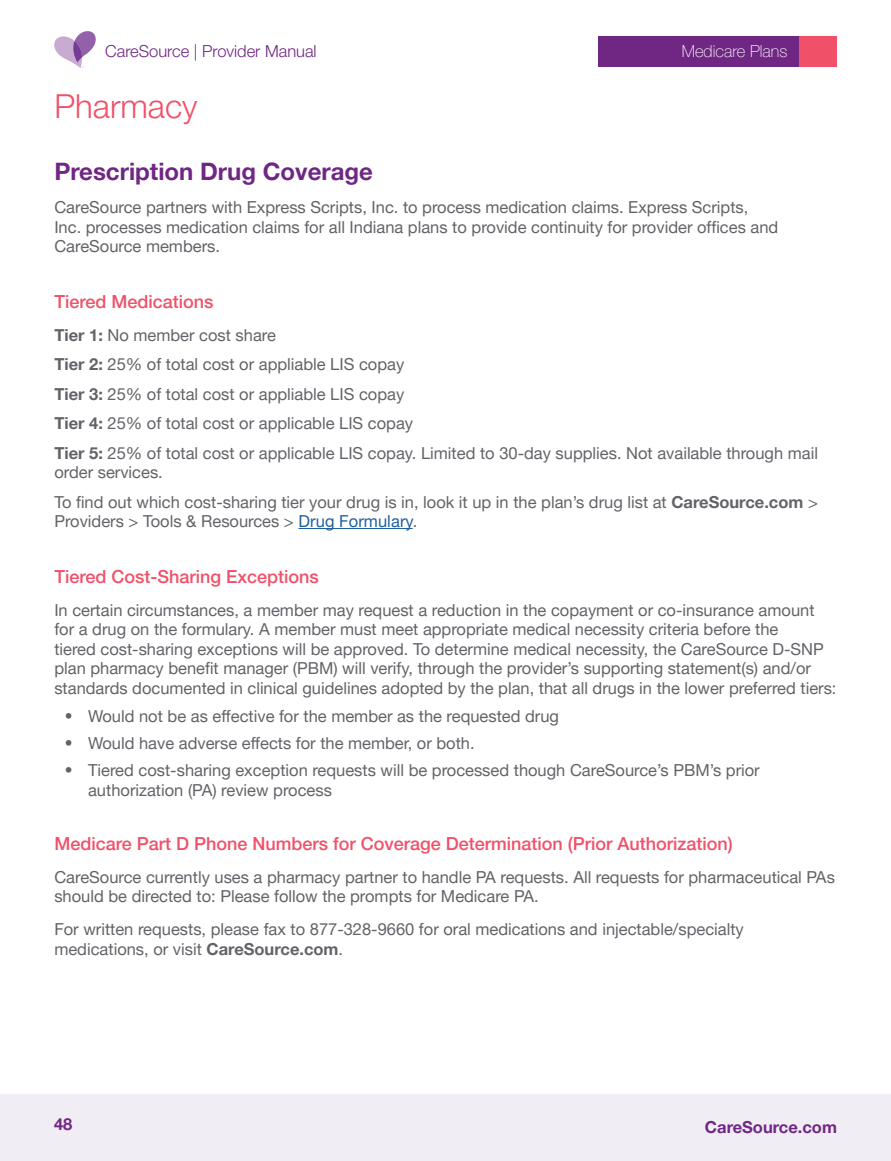
<style>
.page{position:relative;width:891px;height:1161px;background:#fff}
.page>*{position:absolute;margin:0;border:0;box-sizing:border-box;transform-origin:0 0}
.t1{font:300 33px "Helvetica Neue LT Pro";color:#f05169}
.t2{font:700 24px "Helvetica Neue LT Pro";color:#702784}
.t3{font:500 18px "Helvetica Neue LT Pro";color:#f05169}
.t4{font:16.5px/19.5px "Helvetica Neue LT Pro";color:#626368}
.t5{font:300 16.5px "Helvetica Neue LT Pro";color:#702784}
.t6{font:700 16.5px "Helvetica Neue LT Pro";color:#702784}
.t7{font:100 16.5px "Helvetica Neue LT Pro";color:#fff}
.s1{font-weight:700}
.s2{color:#215e9e}
.s3{font-family:"Helvetica";font-weight:700;font-size:25.5px}
</style>
<div class="page">
<div style="left:0;top:1094px;width:891px;height:67px;background:#f1edf5"></div>
<svg style="left:54px;top:31px;width:42px;height:37px"></svg>
<div style="left:598px;top:36px;width:238px;height:31px;background:#702784"></div>
<div style="left:799px;top:36px;width:37px;height:31px;background:#f05169"></div>
<hr style="left:298px;top:528px;width:115px;height:1px;background:#215e9e">
<p class="t5" style="left:105px;top:41px;width:213px">CareSource | Provider Manual</p>
<p class="t7" style="left:682px;top:42px;width:107px">Medicare Plans</p>
<h1 class="t1" style="left:54px;top:86px;width:145px">Pharmacy</h1>
<h2 class="t2" style="left:54px;top:157px;width:320px">Prescription Drug Coverage</h2>
<p class="t4" style="left:54px;top:197px;width:725px">CareSource partners with Express Scripts, Inc. to process medication claims. Express Scripts,<br>Inc. processes medication claims for all Indiana plans to provide continuity for provider offices and<br>CareSource members.</p>
<p class="t3" style="left:54px;top:291px;width:161px">Tiered Medications</p>
<p class="t4" style="left:54px;top:320px;width:765px;line-height:29.5px"><span class="s1">Tier 1:</span> No member cost share<br><span class="s1">Tier 2:</span> 25% of total cost or appliable LIS copay<br><span class="s1">Tier 3:</span> 25% of total cost or appliable LIS copay<br><span class="s1">Tier 4:</span> 25% of total cost or applicable LIS copay<br><span class="s1">Tier 5:</span> 25% of total cost or applicable LIS copay. Limited to 30-day supplies. Not available through mail</p>
<p class="t4" style="left:54px;top:457px;width:765px;line-height:29.5px">order services.<br>To find out which cost-sharing tier your drug is in, look it up in the plan’s drug list at <span class="s1">CareSource.com</span> &gt;</p>
<p class="t4" style="left:54px;top:511px;width:364px">Providers &gt; Tools &amp; Resources &gt; <span class="s2">Drug Formulary</span>.</p>
<p class="t3" style="left:54px;top:566px;width:266px">Tiered Cost-Sharing Exceptions</p>
<p class="t4" style="left:54px;top:600px;width:784px">In certain circumstances, a member may request a reduction in the copayment or co-insurance amount for a drug on the formulary. A member must meet appropriate medical necessity criteria before the<br>tiered cost-sharing exceptions will be approved. To determine medical necessity, the CareSource D-SNP plan pharmacy benefit manager (PBM) will verify, through the provider’s supporting statement(s) and/or standards documented in clinical guidelines adopted by the plan, that all drugs in the lower preferred tiers:</p>
<p class="t4" style="left:64px;top:706px;width:496px"><span class="s3">•</span> Would not be as effective for the member as the requested drug</p>
<p class="t4" style="left:64px;top:733px;width:412px"><span class="s3">•</span> Would have adverse effects for the member, or both.</p>
<p class="t4" style="left:88px;top:760px;width:673px;text-indent:-24px"><span class="s3">•</span> Tiered cost-sharing exception requests will be processed though CareSource’s PBM’s prior authorization (PA) review process</p>
<p class="t3" style="left:54px;top:833px;width:680px">Medicare Part D Phone Numbers for Coverage Determination (Prior Authorization)</p>
<p class="t4" style="left:54px;top:867px;width:782px">CareSource currently uses a pharmacy partner to handle PA requests. All requests for pharmaceutical PAs should be directed to: Please follow the prompts for Medicare PA.</p>
<p class="t4" style="left:54px;top:919px;width:691px">For written requests, please fax to 877-328-9660 for oral medications and injectable/specialty medications, or visit <span class="s1">CareSource.com</span>.</p>
<p class="t6" style="left:54px;top:1114px;width:20px">48</p>
<p class="t6" style="left:705px;top:1117px;width:134px">CareSource.com</p>
</div>
